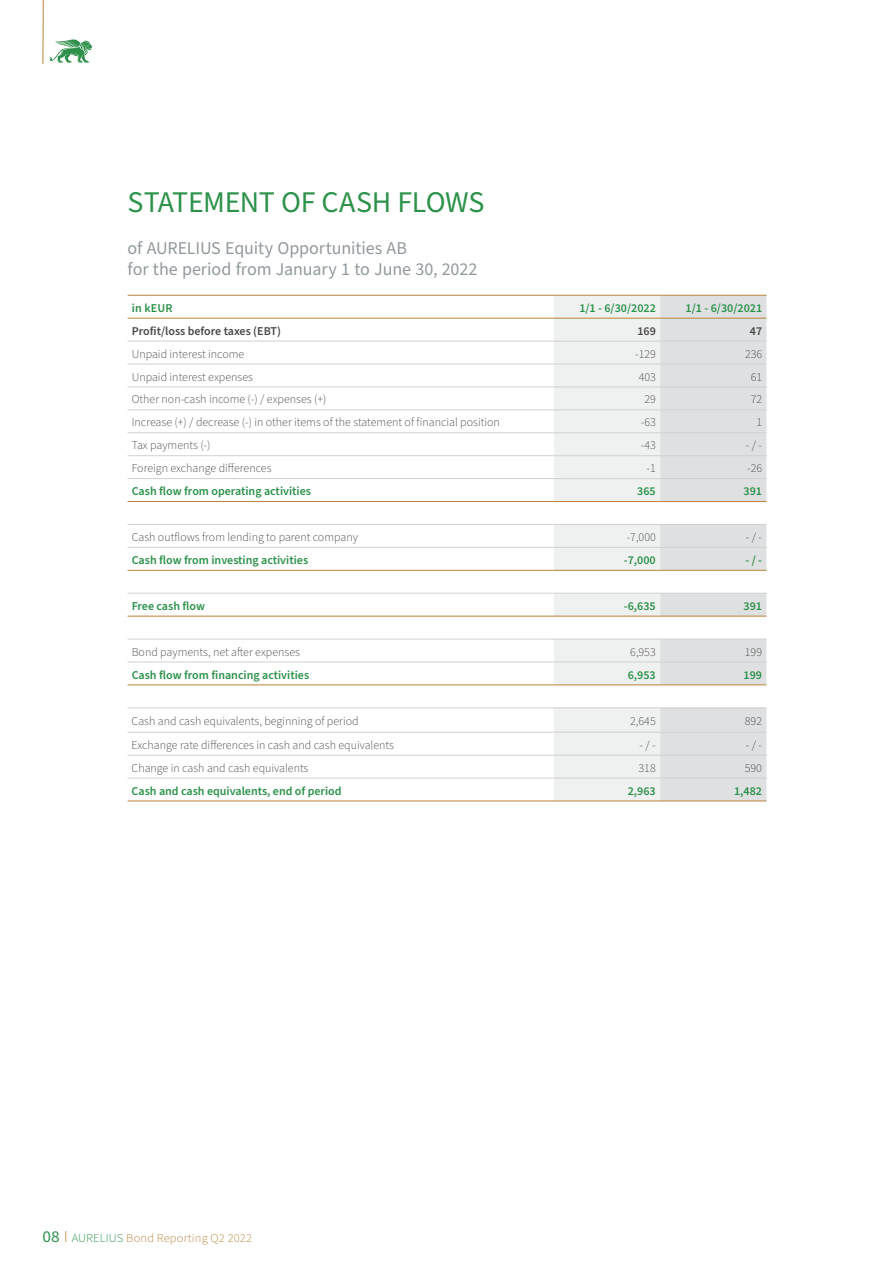
<style>
.page{position:relative;width:893px;height:1263px;background:#fff}
.page>*{position:absolute;margin:0;border:0;box-sizing:border-box;transform-origin:0 0}
.t1{font:30px "Source Sans Pro";letter-spacing:-.01em;color:#2c924a}
.t2{font:18px/21px "Source Sans Pro";letter-spacing:-.005em;color:#92999c}
.t3{font:300 12px "Source Sans Pro";color:#494948}
.t4{font:600 12px "Source Sans Pro";color:#2c924a}
.t5{font:600 12px "Source Sans Pro";color:#494948}
.t6{font:300 12px "Source Sans Pro";letter-spacing:.01em;color:#bb833a;scale:1.05 1}
.s1{font-weight:400;font-size:16.5px;color:#2c924a}
.s2{font-size:16.5px}
.s3{color:#2c924a}
</style>
<div class="page">
<svg style="left:42px;top:0;width:50px;height:64px"></svg>
<svg style="left:554px;top:296px;width:106px;height:505px;fill:#eff0f0"></svg>
<svg style="left:660px;top:296px;width:106px;height:505px;fill:#dee0e1"></svg>
<hr style="left:128px;top:318px;width:426px;height:1px;background:#bb833a">
<hr style="left:554px;top:318px;width:106px;height:1px;background:#bb833a">
<hr style="left:660px;top:318px;width:106px;height:1px;background:#bb833a">
<hr style="left:128px;top:707px;width:426px;height:1px;background:#d0d0d0">
<hr style="left:554px;top:707px;width:106px;height:1px;background:#d0d0d0">
<hr style="left:660px;top:707px;width:106px;height:1px;background:#d0d0d0">
<hr style="left:128px;top:501px;width:426px;height:1px;background:#bb833a">
<hr style="left:554px;top:501px;width:106px;height:1px;background:#bb833a">
<hr style="left:660px;top:501px;width:106px;height:1px;background:#bb833a">
<hr style="left:128px;top:570px;width:426px;height:1px;background:#bb833a">
<hr style="left:554px;top:570px;width:106px;height:1px;background:#bb833a">
<hr style="left:660px;top:570px;width:106px;height:1px;background:#bb833a">
<hr style="left:128px;top:616px;width:426px;height:1px;background:#bb833a">
<hr style="left:554px;top:616px;width:106px;height:1px;background:#bb833a">
<hr style="left:660px;top:616px;width:106px;height:1px;background:#bb833a">
<hr style="left:128px;top:684px;width:426px;height:1px;background:#bb833a">
<hr style="left:554px;top:684px;width:106px;height:1px;background:#bb833a">
<hr style="left:660px;top:684px;width:106px;height:1px;background:#bb833a">
<hr style="left:128px;top:801px;width:426px;height:1px;background:#bb833a">
<hr style="left:554px;top:801px;width:106px;height:1px;background:#bb833a">
<hr style="left:660px;top:801px;width:106px;height:1px;background:#bb833a">
<hr style="left:554px;top:295px;width:106px;height:1px;background:#bb833a">
<hr style="left:660px;top:295px;width:106px;height:1px;background:#bb833a">
<hr style="left:128px;top:341px;width:426px;height:1px;background:#d0d0d0">
<hr style="left:554px;top:341px;width:106px;height:1px;background:#d0d0d0">
<hr style="left:660px;top:341px;width:106px;height:1px;background:#d0d0d0">
<hr style="left:128px;top:364px;width:426px;height:1px;background:#d0d0d0">
<hr style="left:554px;top:364px;width:106px;height:1px;background:#d0d0d0">
<hr style="left:660px;top:364px;width:106px;height:1px;background:#d0d0d0">
<hr style="left:128px;top:387px;width:426px;height:1px;background:#d0d0d0">
<hr style="left:554px;top:387px;width:106px;height:1px;background:#d0d0d0">
<hr style="left:660px;top:387px;width:106px;height:1px;background:#d0d0d0">
<hr style="left:128px;top:409px;width:426px;height:1px;background:#d0d0d0">
<hr style="left:554px;top:409px;width:106px;height:1px;background:#d0d0d0">
<hr style="left:660px;top:409px;width:106px;height:1px;background:#d0d0d0">
<hr style="left:128px;top:432px;width:426px;height:1px;background:#d0d0d0">
<hr style="left:554px;top:432px;width:106px;height:1px;background:#d0d0d0">
<hr style="left:660px;top:432px;width:106px;height:1px;background:#d0d0d0">
<hr style="left:128px;top:455px;width:426px;height:1px;background:#d0d0d0">
<hr style="left:554px;top:455px;width:106px;height:1px;background:#d0d0d0">
<hr style="left:660px;top:455px;width:106px;height:1px;background:#d0d0d0">
<hr style="left:128px;top:478px;width:426px;height:1px;background:#d0d0d0">
<hr style="left:554px;top:478px;width:106px;height:1px;background:#d0d0d0">
<hr style="left:660px;top:478px;width:106px;height:1px;background:#d0d0d0">
<hr style="left:128px;top:524px;width:426px;height:1px;background:#d0d0d0">
<hr style="left:554px;top:524px;width:106px;height:1px;background:#d0d0d0">
<hr style="left:660px;top:524px;width:106px;height:1px;background:#d0d0d0">
<hr style="left:128px;top:547px;width:426px;height:1px;background:#d0d0d0">
<hr style="left:554px;top:547px;width:106px;height:1px;background:#d0d0d0">
<hr style="left:660px;top:547px;width:106px;height:1px;background:#d0d0d0">
<hr style="left:128px;top:593px;width:426px;height:1px;background:#d0d0d0">
<hr style="left:554px;top:593px;width:106px;height:1px;background:#d0d0d0">
<hr style="left:660px;top:593px;width:106px;height:1px;background:#d0d0d0">
<hr style="left:128px;top:639px;width:426px;height:1px;background:#d0d0d0">
<hr style="left:554px;top:639px;width:106px;height:1px;background:#d0d0d0">
<hr style="left:660px;top:639px;width:106px;height:1px;background:#d0d0d0">
<hr style="left:128px;top:662px;width:426px;height:1px;background:#d0d0d0">
<hr style="left:554px;top:662px;width:106px;height:1px;background:#d0d0d0">
<hr style="left:660px;top:662px;width:106px;height:1px;background:#d0d0d0">
<hr style="left:128px;top:732px;width:426px;height:1px;background:#d0d0d0">
<hr style="left:554px;top:732px;width:106px;height:1px;background:#d0d0d0">
<hr style="left:660px;top:732px;width:106px;height:1px;background:#d0d0d0">
<hr style="left:128px;top:755px;width:426px;height:1px;background:#d0d0d0">
<hr style="left:554px;top:755px;width:106px;height:1px;background:#d0d0d0">
<hr style="left:660px;top:755px;width:106px;height:1px;background:#d0d0d0">
<hr style="left:128px;top:778px;width:426px;height:1px;background:#d0d0d0">
<hr style="left:554px;top:778px;width:106px;height:1px;background:#d0d0d0">
<hr style="left:660px;top:778px;width:106px;height:1px;background:#d0d0d0">
<hr style="left:128px;top:295px;width:426px;height:1px;background:#bb833a">
<h1 class="t1" style="left:128px;top:182px;width:358px">STATEMENT OF CASH FLOWS</h1>
<h2 class="t2" style="left:128px;top:238px;width:351px">of AURELIUS Equity Opportunities AB<br>for the period from January 1 to June 30, 2022</h2>
<p class="t4" style="left:132px;top:300px;width:42px">in kEUR</p>
<p class="t4" style="left:579px;top:300px;width:78px">1/1 - 6/30/2022</p>
<p class="t4" style="left:686px;top:300px;width:78px">1/1 - 6/30/2021</p>
<p class="t5" style="left:132px;top:323px;width:151px">Profit/loss before taxes (EBT)</p>
<p class="t5" style="left:637px;top:323px;width:20px">169</p>
<p class="t5" style="left:750px;top:323px;width:14px">47</p>
<p class="t3" style="left:132px;top:346px;width:114px">Unpaid interest income</p>
<p class="t3" style="left:635px;top:346px;width:22px">-129</p>
<p class="t3" style="left:745px;top:346px;width:19px">236</p>
<p class="t3" style="left:132px;top:369px;width:123px">Unpaid interest expenses</p>
<p class="t3" style="left:639px;top:369px;width:19px">403</p>
<p class="t3" style="left:751px;top:369px;width:13px">61</p>
<p class="t3" style="left:132px;top:391px;width:196px">Other non-cash income (-) / expenses (+)</p>
<p class="t3" style="left:644px;top:391px;width:13px">29</p>
<p class="t3" style="left:751px;top:391px;width:13px">72</p>
<p class="t3" style="left:132px;top:414px;width:370px">Increase (+) / decrease (-) in other items of the statement of financial position</p>
<p class="t3" style="left:641px;top:414px;width:17px">-63</p>
<p class="t3" style="left:756px;top:414px;width:7px">1</p>
<p class="t3" style="left:132px;top:437px;width:80px">Tax payments (-)</p>
<p class="t3" style="left:641px;top:437px;width:17px">-43</p>
<p class="t3" style="left:746px;top:437px;width:18px">- / -</p>
<p class="t3" style="left:132px;top:460px;width:141px">Foreign exchange differences</p>
<p class="t3" style="left:646px;top:460px;width:11px">-1</p>
<p class="t3" style="left:747px;top:460px;width:17px">-26</p>
<p class="t4" style="left:132px;top:483px;width:181px">Cash flow from operating activities</p>
<p class="t4" style="left:637px;top:483px;width:20px">365</p>
<p class="t4" style="left:744px;top:483px;width:20px">391</p>
<p class="t3" style="left:132px;top:529px;width:228px">Cash outflows from lending to parent company</p>
<p class="t3" style="left:627px;top:529px;width:31px">-7,000</p>
<p class="t3" style="left:746px;top:529px;width:18px">- / -</p>
<p class="t4" style="left:132px;top:552px;width:178px">Cash flow from investing activities</p>
<p class="t4" style="left:624px;top:552px;width:33px">-7,000</p>
<p class="t4" style="left:745px;top:552px;width:18px">- / -</p>
<p class="t4" style="left:132px;top:598px;width:75px">Free cash flow</p>
<p class="t4" style="left:624px;top:598px;width:33px">-6,635</p>
<p class="t4" style="left:744px;top:598px;width:20px">391</p>
<p class="t3" style="left:132px;top:644px;width:170px">Bond payments, net after expenses</p>
<p class="t3" style="left:630px;top:644px;width:27px">6,953</p>
<p class="t3" style="left:745px;top:644px;width:19px">199</p>
<p class="t4" style="left:132px;top:666px;width:179px">Cash flow from financing activities</p>
<p class="t4" style="left:628px;top:666px;width:30px">6,953</p>
<p class="t4" style="left:743px;top:666px;width:20px">199</p>
<p class="t3" style="left:132px;top:713px;width:229px">Cash and cash equivalents, beginning of period</p>
<p class="t3" style="left:630px;top:713px;width:27px">2,645</p>
<p class="t3" style="left:745px;top:713px;width:19px">892</p>
<p class="t3" style="left:132px;top:737px;width:264px">Exchange rate differences in cash and cash equivalents</p>
<p class="t3" style="left:639px;top:737px;width:18px">- / -</p>
<p class="t3" style="left:746px;top:737px;width:18px">- / -</p>
<p class="t3" style="left:132px;top:760px;width:178px">Change in cash and cash equivalents</p>
<p class="t3" style="left:638px;top:760px;width:19px">318</p>
<p class="t3" style="left:745px;top:760px;width:19px">590</p>
<p class="t4" style="left:132px;top:783px;width:212px">Cash and cash equivalents, end of period</p>
<p class="t4" style="left:628px;top:783px;width:30px">2,963</p>
<p class="t4" style="left:734px;top:783px;width:30px">1,482</p>
<p class="t6" style="left:43px;top:1229px;width:201px"><span class="s1">08</span> <span class="s2">I</span> <span class="s3">AURELIUS</span> Bond Reporting Q2 2022</p>
</div>
